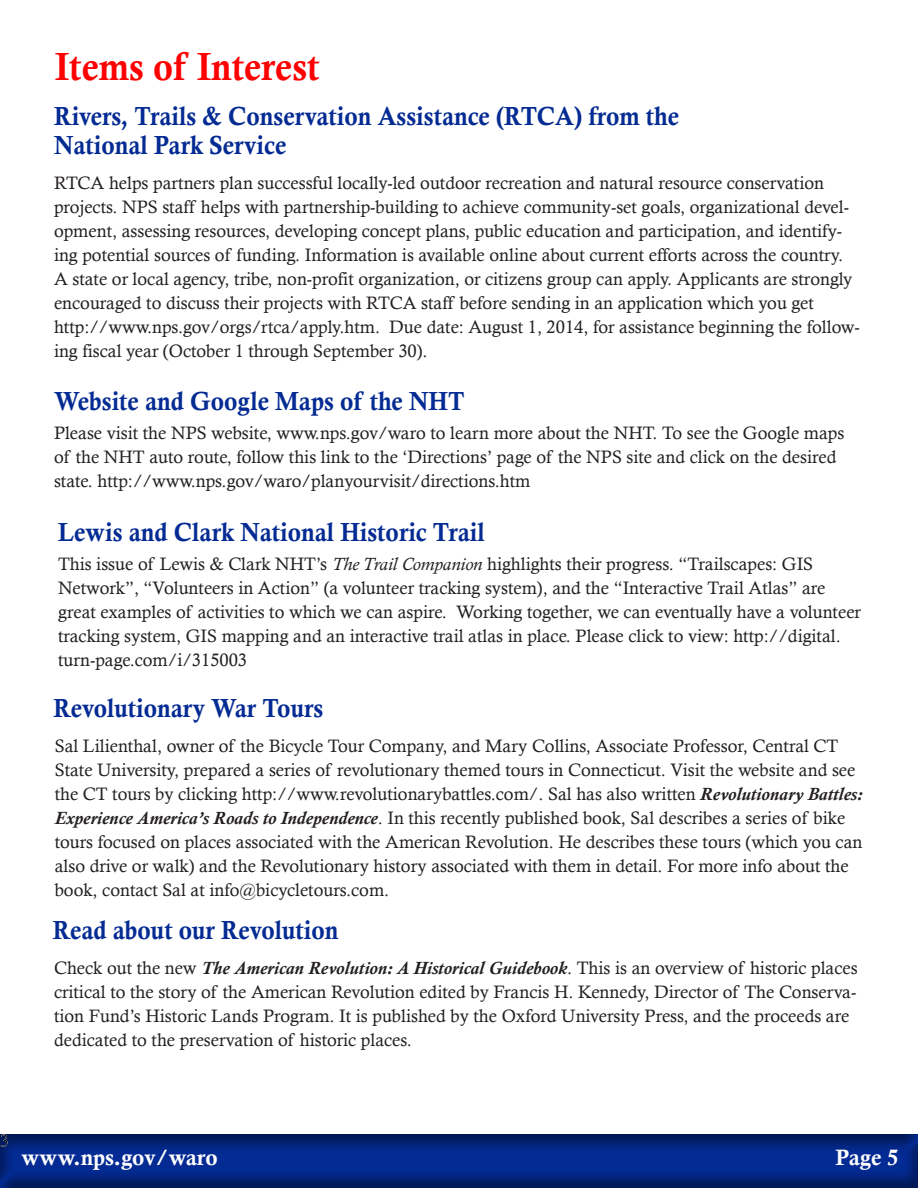
<style>
.page{position:relative;width:918px;height:1188px;background:#fff}
.page>*{position:absolute;margin:0;border:0;box-sizing:border-box;transform-origin:0 0}
.t1{font:39.3px "Calis MT Bol";color:#f00;scale:.93 1}
.t2{font:26.1px/28.8px "Calis MT Bol";color:#042b93;scale:.93 1}
.t3{font:22.2px "Calis MT Bol";color:#fff}
.t4{font:18px/24px "Calisto";color:#231f20}
.s1{font-style:italic}
.s2{font-weight:700;font-style:italic}
</style>
<div class="page">
<div style="left:0;top:1128px;width:918px;height:60px;background:#231f20;opacity:.5"></div>
<p class="t1" style="left:55px;top:44px;width:286px">Items of Interest</p>
<p class="t2" style="left:54px;top:102px;width:674px">Rivers, Trails &amp; Conservation Assistance (RTCA) from the<br>National Park Service</p>
<p class="t4" style="left:54px;top:170px;width:807px">RTCA helps partners plan successful locally-led outdoor recreation and natural resource conservation projects. NPS staff helps with partnership-building to achieve community-set goals, organizational devel&shy;opment, assessing resources, developing concept plans, public education and participation, and identify&shy;ing potential sources of funding. Information is available online about current efforts across the country.<br>A state or local agency, tribe, non-profit organization, or citizens group can apply. Applicants are strongly encouraged to discuss their projects with RTCA staff before sending in an application which you get http://www.nps.gov/orgs/rtca/apply.htm. Due date: August 1, 2014, for assistance beginning the follow&shy;ing fiscal year (October 1 through September 30).</p>
<p class="t2" style="left:54px;top:387px;width:443px">Website and Google Maps of the NHT</p>
<p class="t4" style="left:54px;top:421px;width:792px">Please visit the NPS website, www.nps.gov/waro to learn more about the NHT. To see the Google maps of the NHT auto route, follow this link to the ‘Directions’ page of the NPS site and click on the desired state. http://www.nps.gov/waro/planyourvisit/directions.htm</p>
<p class="t2" style="left:58px;top:518px;width:461px">Lewis and Clark National Historic Trail</p>
<p class="t4" style="left:58px;top:552px;width:804px">This issue of Lewis &amp; Clark NHT’s <span class="s1">The Trail Companion</span> highlights their progress. “Trailscapes: GIS Network”, “Volunteers in Action” (a volunteer tracking system), and the “Interactive Trail Atlas” are great examples of activities to which we can aspire. Working together, we can eventually have a volunteer tracking system, GIS mapping and an interactive trail atlas in place. Please click to view: http://digital. turn-page.com/i/315003</p>
<p class="t2" style="left:53px;top:694px;width:292px">Revolutionary War Tours</p>
<p class="t4" style="left:55px;top:733px;width:809px">Sal Lilienthal, owner of the Bicycle Tour Company, and Mary Collins, Associate Professor, Central CT State University, prepared a series of revolutionary themed tours in Connecticut. Visit the website and see the CT tours by clicking http://www.revolutionarybattles.com/. Sal has also written <span class="s2">Revolutionary Battles:<br>Experience America’s Roads to Independence</span>. In this recently published book, Sal describes a series of bike tours focused on places associated with the American Revolution. He describes these tours (which you can also drive or walk) and the Revolutionary history associated with them in detail. For more info about the book, contact Sal at info@bicycletours.com.</p>
<p class="t2" style="left:53px;top:916px;width:309px">Read about our Revolution</p>
<p class="t4" style="left:54px;top:955px;width:805px">Check out the new <span class="s2">The American Revolution: A Historical Guidebook</span>. This is an overview of historic places critical to the story of the American Revolution edited by Francis H. Kennedy, Director of The Conserva&shy;tion Fund’s Historic Lands Program. It is published by the Oxford University Press, and the proceeds are dedicated to the preservation of historic places.</p>
<p class="t3" style="left:21px;top:1145px;width:198px">www.nps.gov/waro</p>
<p class="t3" style="left:836px;top:1145px;width:64px">Page 5</p>
</div>
